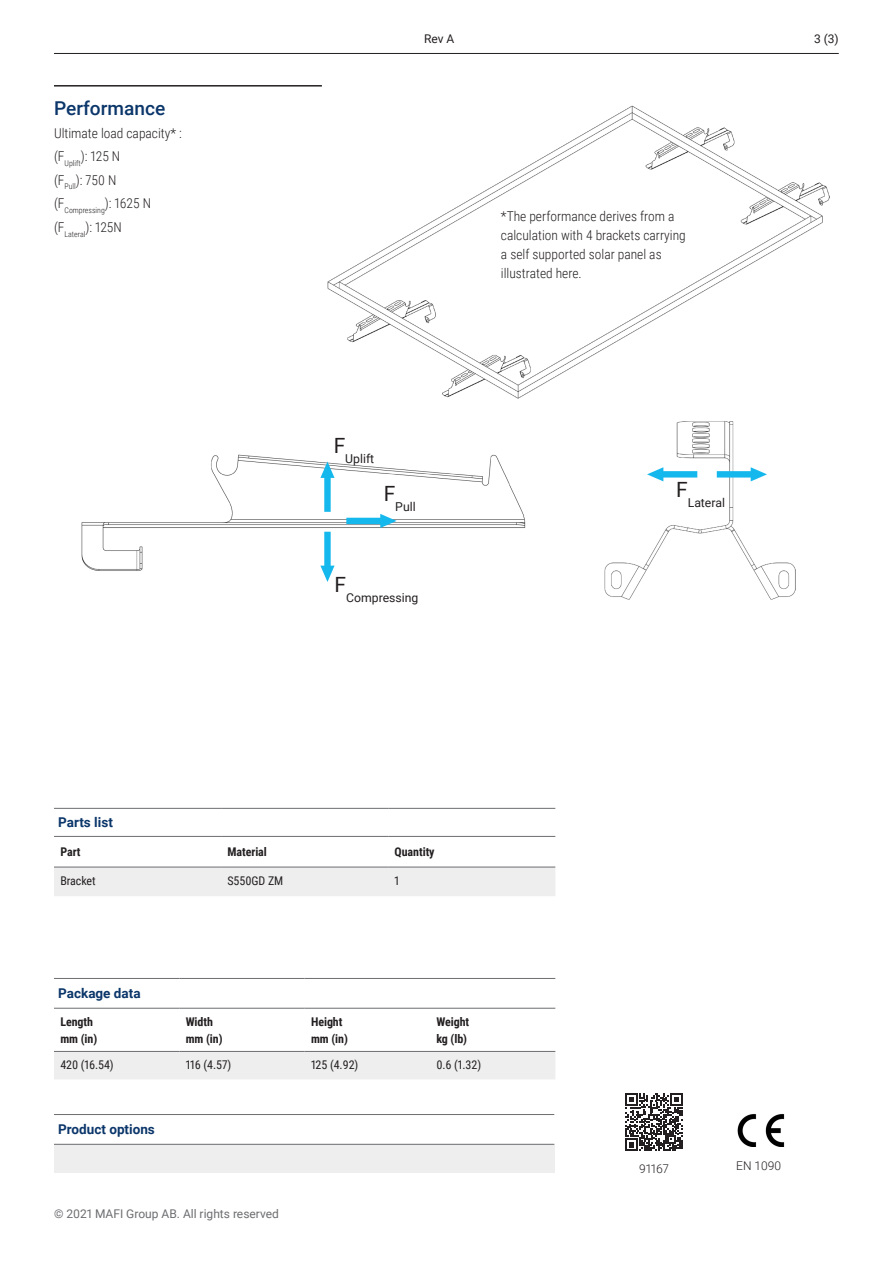
<style>
.page{position:relative;width:893px;height:1263px;background:#fff}
.page>*{position:absolute;margin:0;border:0;box-sizing:border-box;transform-origin:0 0}
.t1{font:21px "Roboto";color:#231f20}
.t2{font:500 19.05px "Roboto";color:#0b366a}
.Body{font:300 13.5px/19px "Roboto Condensed";color:#231f20}
.tables_h1{font:700 13.5px "Roboto";color:#0b366a}
.t3{font:12.3px "Roboto";color:#231f20}
.tables_body_header{font:700 12px/17px "Roboto Condensed";letter-spacing:-.005em;color:#231f20}
.tables_body{font:12px "Roboto Condensed";letter-spacing:-.005em;color:#231f20}
.t4{font:12px "Roboto";color:#6c6d70}
.tables_body-2{font:300 12px "Roboto";color:#231f20}
.t5{font:12px "Roboto";color:#231f20}
.Body-2{font:300 7.8px "Roboto Condensed";color:#231f20}
</style>
<div class="page">
<img style="left:82px;top:454px;width:444px;height:117px">
<svg style="left:54px;top:835px;width:501px;height:61px"></svg>
<hr style="left:54px;top:808px;width:167px;height:1px;background:#6c6d70">
<hr style="left:221px;top:808px;width:167px;height:1px;background:#6c6d70">
<hr style="left:388px;top:808px;width:167px;height:1px;background:#6c6d70">
<hr style="left:54px;top:836px;width:167px;height:1px;background:#6c6d70">
<hr style="left:221px;top:836px;width:167px;height:1px;background:#6c6d70">
<hr style="left:388px;top:836px;width:167px;height:1px;background:#6c6d70">
<hr style="left:54px;top:867px;width:167px;height:1px;background:#6c6d70">
<hr style="left:221px;top:867px;width:167px;height:1px;background:#6c6d70">
<hr style="left:388px;top:867px;width:167px;height:1px;background:#6c6d70">
<svg style="left:54px;top:1007px;width:501px;height:72px"></svg>
<hr style="left:54px;top:978px;width:125px;height:1px;background:#6c6d70">
<hr style="left:179px;top:978px;width:126px;height:1px;background:#6c6d70">
<hr style="left:305px;top:978px;width:125px;height:1px;background:#6c6d70">
<hr style="left:430px;top:978px;width:125px;height:1px;background:#6c6d70">
<hr style="left:54px;top:1008px;width:125px;height:1px;background:#6c6d70">
<hr style="left:179px;top:1008px;width:126px;height:1px;background:#6c6d70">
<hr style="left:305px;top:1008px;width:125px;height:1px;background:#6c6d70">
<hr style="left:430px;top:1008px;width:125px;height:1px;background:#6c6d70">
<hr style="left:54px;top:1051px;width:125px;height:1px;background:#6c6d70">
<hr style="left:179px;top:1051px;width:126px;height:1px;background:#6c6d70">
<hr style="left:305px;top:1051px;width:125px;height:1px;background:#6c6d70">
<hr style="left:430px;top:1051px;width:125px;height:1px;background:#6c6d70">
<img style="left:604px;top:421px;width:192px;height:178px">
<svg style="left:320px;top:461px;width:15px;height:51px"></svg>
<div style="left:54px;top:1144px;width:500px;height:28px;background:#eeeeef"></div>
<hr style="left:54px;top:1114px;width:500px;height:1px;background:#6c6d70">
<hr style="left:54px;top:1144px;width:500px;height:1px;background:#6c6d70">
<img style="left:737px;top:1114px;width:48px;height:33px">
<svg style="left:717px;top:467px;width:50px;height:14px"></svg>
<svg style="left:647px;top:467px;width:50px;height:14px"></svg>
<img style="left:327px;top:105px;width:502px;height:293px">
<svg style="left:625px;top:1093px;width:57px;height:58px"></svg>
<svg style="left:346px;top:514px;width:51px;height:14px"></svg>
<hr style="left:54px;top:53px;width:785px;height:1px;background:#231f20">
<hr style="left:54px;top:85px;width:268px;height:2px;background:#231f20">
<svg style="left:320px;top:532px;width:15px;height:50px"></svg>
<h6 class="t2" style="left:54px;top:95px;width:113px">Performance</h6>
<p class="Body" style="left:54px;top:123px;width:129px">Ultimate load capacity* :</p>
<p class="Body" style="left:54px;top:146px;width:68px">(F<sub>Uplift</sub>): 125 N</p>
<p class="Body" style="left:54px;top:170px;width:64px">(F<sub>Pull</sub>): 750 N</p>
<p class="Body-2" style="left:54px;top:205px;width:99px"><sup>(F</sup>Compressing<sup>):</sup> <sup>1625</sup> <sup>N</sup></p>
<p class="Body" style="left:54px;top:217px;width:69px">(F<sub>Lateral</sub>): 125N</p>
<p class="t5" style="left:424px;top:30px;width:32px">Rev A</p>
<p class="t1" style="left:334px;top:431px;width:13px">F</p>
<p class="t3" style="left:345px;top:450px;width:31px">Uplift</p>
<p class="t1" style="left:384px;top:479px;width:13px">F</p>
<p class="t3" style="left:395px;top:498px;width:22px">Pull</p>
<p class="t1" style="left:335px;top:570px;width:13px">F</p>
<p class="t3" style="left:346px;top:589px;width:74px">Compressing</p>
<p class="Body" style="left:501px;top:206px;width:186px">*The performance derives from a calculation with 4 brackets carrying a self supported solar panel as illustrated here.</p>
<p class="t1" style="left:676px;top:475px;width:13px">F</p>
<p class="t3" style="left:688px;top:494px;width:39px">Lateral</p>
<p class="t5" style="left:814px;top:30px;width:26px">3 (3)</p>
<p class="tables_h1" style="left:58px;top:813px;width:56px">Parts list</p>
<p class="tables_body_header" style="left:60px;top:843px;width:22px">Part</p>
<p class="tables_body_header" style="left:227px;top:843px;width:41px">Material</p>
<p class="tables_body_header" style="left:395px;top:843px;width:42px">Quantity</p>
<p class="tables_body" style="left:60px;top:872px;width:37px">Bracket</p>
<p class="tables_body" style="left:227px;top:872px;width:57px">S550GD ZM</p>
<p class="tables_body" style="left:395px;top:872px;width:6px">1</p>
<p class="tables_h1" style="left:58px;top:984px;width:84px">Package data</p>
<p class="tables_body_header" style="left:60px;top:1013px;width:38px">Length mm (in)</p>
<p class="tables_body_header" style="left:186px;top:1013px;width:38px">Width mm (in)</p>
<p class="tables_body_header" style="left:311px;top:1013px;width:38px">Height mm (in)</p>
<p class="tables_body_header" style="left:436px;top:1013px;width:34px">Weight kg (lb)</p>
<p class="tables_body" style="left:60px;top:1057px;width:55px">420 (16.54)</p>
<p class="tables_body" style="left:186px;top:1057px;width:47px">116 (4.57)</p>
<p class="tables_body" style="left:311px;top:1057px;width:49px">125 (4.92)</p>
<p class="tables_body" style="left:436px;top:1057px;width:46px">0.6 (1.32)</p>
<p class="tables_h1" style="left:58px;top:1120px;width:98px">Product options</p>
<p class="t4" style="left:54px;top:1205px;width:226px">© 2021 MAFI Group AB. All rights reserved</p>
<p class="tables_body-2" style="left:639px;top:1160px;width:31px">91167</p>
<p class="tables_body-2" style="left:736px;top:1157px;width:46px">EN 1090</p>
</div>
